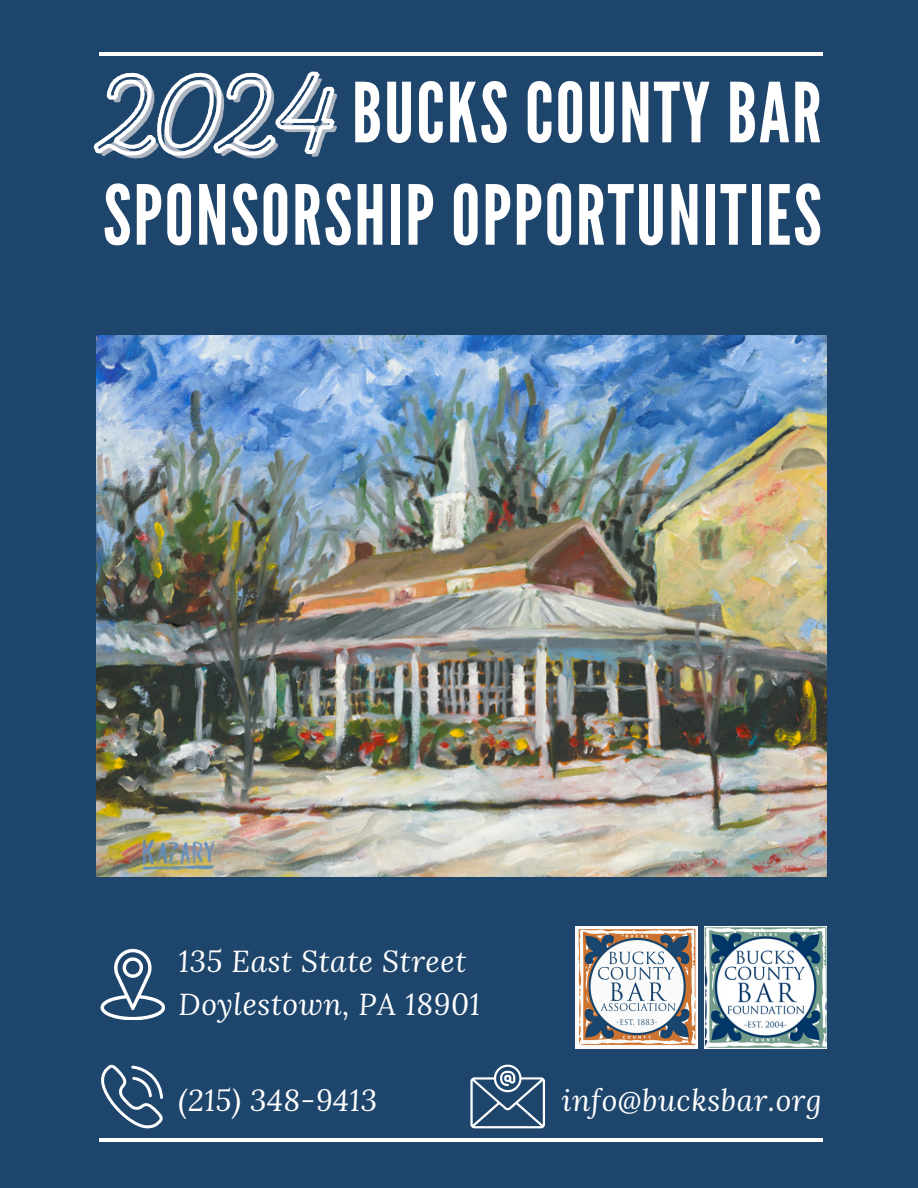
<style>
.page{position:relative;width:918px;height:1188px;background:#1e456b}
.page>*{position:absolute;margin:0;border:0;box-sizing:border-box;transform-origin:0 0}
.t1{font:108px "Zing Script Rust R Base";color:#acb4bf}
.t2{font:82.5px/102.3px "League Gothic";letter-spacing:.025em;color:#fff;text-align:right}
.t3{font:italic 30px "Lora";letter-spacing:.02em;color:#fff}
</style>
<div class="page">
<hr style="left:99px;top:53px;width:723px;height:3px;background:#fff">
<hr style="left:99px;top:1139px;width:724px;height:3px;background:#fff">
<img style="left:576px;top:927px;width:121px;height:121px">
<img style="left:705px;top:927px;width:121px;height:121px">
<img style="left:96px;top:335px;width:730px;height:541px">
<svg style="left:101px;top:949px;width:64px;height:71px"></svg>
<svg style="left:101px;top:1064px;width:62px;height:64px"></svg>
<svg style="left:470px;top:1064px;width:75px;height:64px"></svg>
<svg style="left:93px;top:71px;width:242px;height:85px"></svg>
<h1 class="t1" style="left:97px;top:74px;width:244px">2024</h1>
<p class="t2" style="left:103px;top:64px;width:720px">BUCKS COUNTY BAR<br>SPONSORSHIP OPPORTUNITIES</p>
<p class="t3" style="left:179px;top:941px;width:289px">135 East State Street</p>
<p class="t3" style="left:179px;top:984px;width:303px">Doylestown, PA 18901</p>
<p class="t3" style="left:179px;top:1080px;width:200px">(215) 348-9413</p>
<p class="t3" style="left:562px;top:1080px;width:261px">info@bucksbar.org</p>
</div>
